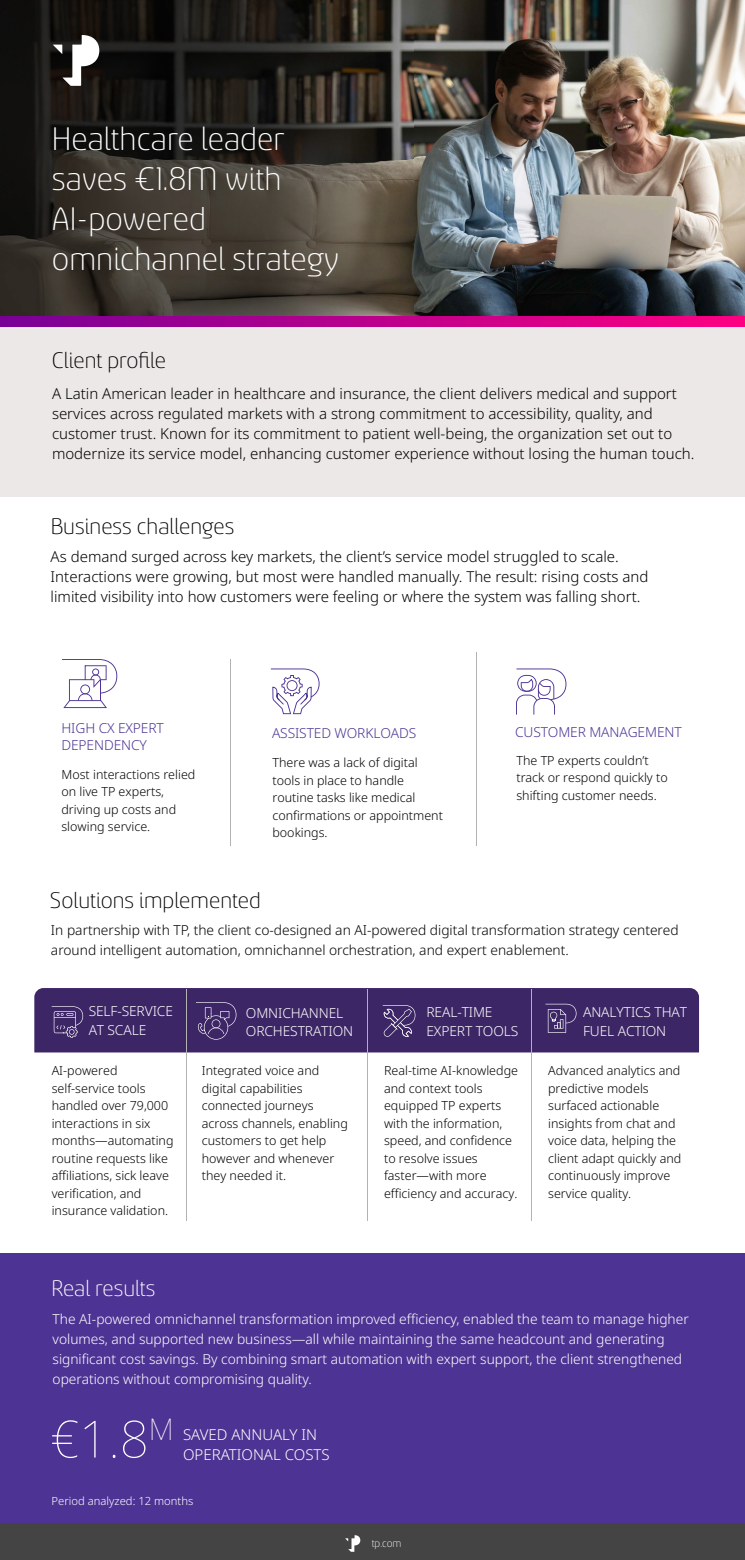
<style>
.page{position:relative;width:745px;height:1560px;background:#fff}
.page>*{position:absolute;margin:0;border:0;box-sizing:border-box;transform-origin:0 0}
.t1{font:300 36.25px/40px "Sancoale Softened";color:#fff}
.t2{font:300 25px "Sancoale Softened";color:#000}
.t3{font:300 25px "Sancoale Softened";color:#fff}
.t4{font:300 15px/20px "Noto Sans";color:#000}
.t5{font:300 15px/20px "Noto Sans";color:#fff}
.t6{font:300 13.75px/18.8px "Noto Sans";color:#fff}
.t7{font:300 13.75px/20px "Noto Sans";color:#000}
.t8{font:300 13.75px/16.5px "Noto Sans";letter-spacing:-.01em;color:#4d3394}
.t9{font:300 12.5px/17.5px "Noto Sans";color:#000}
.t10{font:300 12.12px "Sancoale Softened";color:#fff}
.t11{font:300 11.25px "Noto Sans";color:#fff}
.s1{font-weight:100;font-size:51.25px}
.s2{font-weight:100;font-size:29.88px}
</style>
<div class="page">
<div style="left:0;top:1252px;width:744px;height:275px;background:#4d3394"></div>
<img style="left:413px;top:0;width:331px;height:317px">
<img style="left:0;top:0;width:413px;height:317px">
<div style="left:0;top:325px;width:744px;height:171px;background:#ede8e8"></div>
<svg style="left:0;top:317px;width:744px;height:10px;background:#ba008c"></svg>
<svg style="left:53px;top:35px;width:46px;height:51px"></svg>
<div style="left:0;top:1523px;width:744px;height:36px;background:#444"></div>
<svg style="left:345px;top:1535px;width:15px;height:16px"></svg>
<hr style="left:230px;top:659px;width:1px;height:186px;background:#b2b2b2">
<hr style="left:475px;top:652px;width:1px;height:193px;background:#b2b2b2">
<svg style="left:62px;top:659px;width:55px;height:49px"></svg>
<svg style="left:270px;top:668px;width:49px;height:46px"></svg>
<hr style="left:186px;top:989px;width:1px;height:231px;background:#b2b2b2">
<hr style="left:367px;top:989px;width:1px;height:231px;background:#b2b2b2">
<hr style="left:530px;top:989px;width:1px;height:231px;background:#b2b2b2">
<div style="left:34px;top:988px;width:664px;height:64px;background:#3d2666"></div>
<svg style="left:516px;top:668px;width:50px;height:46px"></svg>
<h1 class="t1" style="left:52px;top:119px;width:288px">Healthcare leader saves €1.8M with<br>AI-powered omnichannel strategy</h1>
<h2 class="t2" style="left:52px;top:349px;width:115px">Client profile</h2>
<p class="t4" style="left:52px;top:383px;width:643px">A Latin American leader in healthcare and insurance, the client delivers medical and support services across regulated markets with a strong commitment to accessibility, quality, and customer trust. Known for its commitment to patient well-being, the organization set out to modernize its service model, enhancing customer experience without losing the human touch.</p>
<h2 class="t2" style="left:51px;top:514px;width:185px">Business challenges</h2>
<p class="t4" style="left:51px;top:546px;width:599px">As demand surged across key markets, the client’s service model struggled to scale.<br>Interactions were growing, but most were handled manually. The result: rising costs and limited visibility into how customers were feeling or where the system was falling short.</p>
<p class="t8" style="left:61px;top:720px;width:104px">HIGH CX EXPERT<br>DEPENDENCY</p>
<p class="t8" style="left:272px;top:725px;width:146px">ASSISTED WORKLOADS</p>
<p class="t8" style="left:514px;top:724px;width:168px">CUSTOMER MANAGEMENT</p>
<p class="t9" style="left:61px;top:765px;width:135px">Most interactions relied on live TP experts, driving up costs and slowing service.</p>
<p class="t9" style="left:516px;top:752px;width:153px">The TP experts couldn’t track or respond quickly to shifting customer needs.</p>
<p class="t9" style="left:272px;top:754px;width:172px">There was a lack of digital tools in place to handle routine tasks like medical confirmations or appointment bookings.</p>
<h2 class="t2" style="left:50px;top:888px;width:212px">Solutions implemented</h2>
<p class="t7" style="left:51px;top:920px;width:628px">In partnership with TP, the client co-designed an AI-powered digital transformation strategy centered around intelligent automation, omnichannel orchestration, and expert enablement.</p>
<p class="t6" style="left:89px;top:1001px;width:86px">SELF-SERVICE<br>AT SCALE</p>
<p class="t6" style="left:246px;top:1003px;width:109px">OMNICHANNEL<br>ORCHESTRATION</p>
<p class="t6" style="left:426px;top:1003px;width:93px">REAL-TIME<br>EXPERT TOOLS</p>
<p class="t6" style="left:582px;top:1003px;width:105px">ANALYTICS THAT<br>FUEL ACTION</p>
<p class="t9" style="left:52px;top:1061px;width:123px">AI-powered self-service tools handled over 79,000 interactions in six months—automating routine requests like affiliations, sick leave verification, and insurance validation.</p>
<p class="t9" style="left:202px;top:1061px;width:147px">Integrated voice and digital capabilities connected journeys across channels, enabling customers to get help however and whenever they needed it.</p>
<p class="t9" style="left:384px;top:1061px;width:135px">Real-time AI-knowledge and context tools equipped TP experts with the information, speed, and confidence to resolve issues faster—with more efficiency and accuracy.</p>
<p class="t9" style="left:547px;top:1061px;width:135px">Advanced analytics and predictive models surfaced actionable insights from chat and voice data, helping the client adapt quickly and continuously improve service quality.</p>
<h2 class="t3" style="left:52px;top:1276px;width:105px">Real results</h2>
<p class="t6" style="left:53px;top:1309px;width:637px;line-height:20px">The AI-powered omnichannel transformation improved efficiency, enabled the team to manage higher volumes, and supported new business—all while maintaining the same headcount and generating significant cost savings. By combining smart automation with expert support, the client strengthened operations without compromising quality.</p>
<p class="t5" style="left:183px;top:1424px;width:148px;text-indent:-133px"><span class="s1">€1.8</span><span class="s2">M</span> SAVED ANNUALY IN<br>OPERATIONAL COSTS</p>
<p class="t11" style="left:52px;top:1492px;width:143px">Period analyzed: 12 months</p>
<p class="t10" style="left:371px;top:1536px;width:31px">tp.com</p>
</div>
